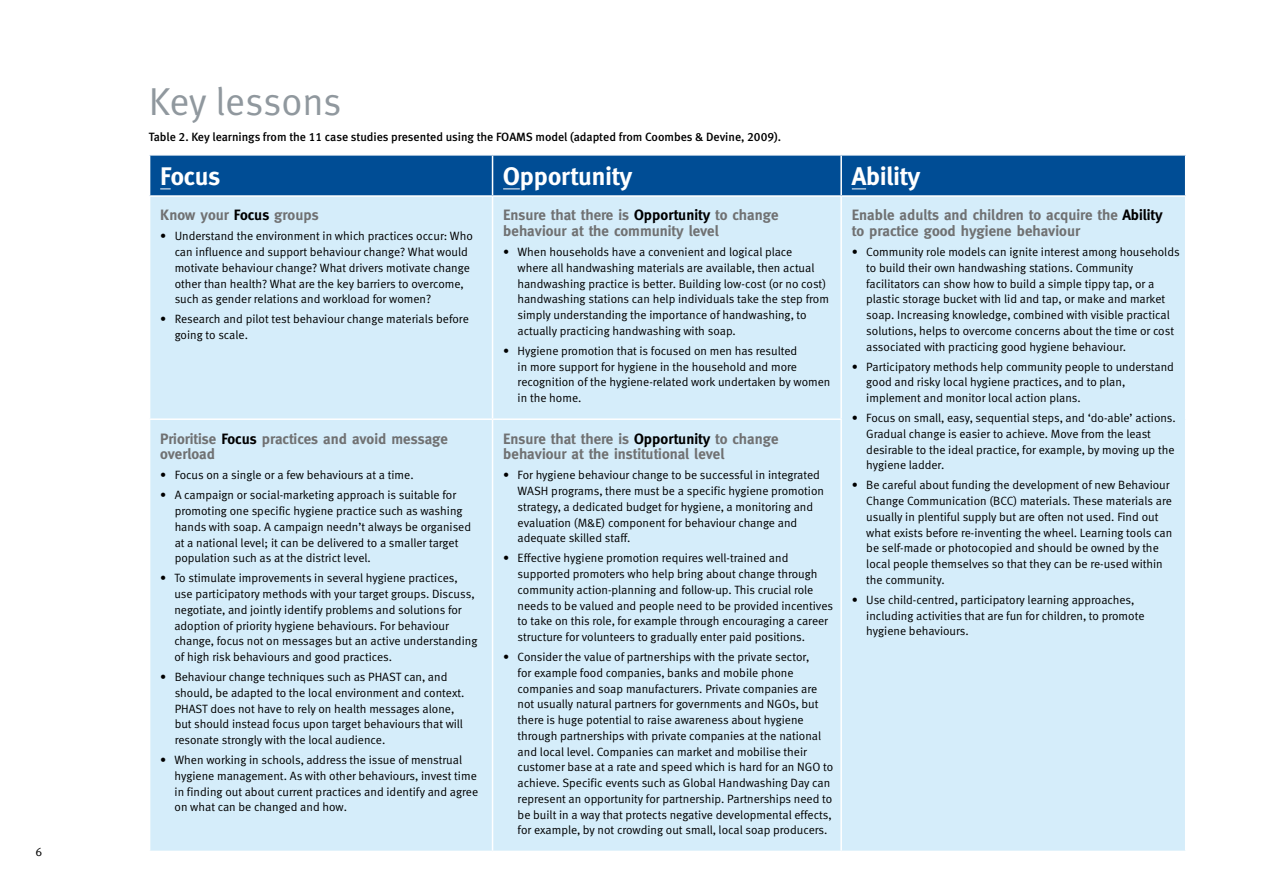
<style>
.page{position:relative;width:1263px;height:893px;background:#fff}
.page>*{position:absolute;margin:0;border:0;box-sizing:border-box;transform-origin:0 0}
.t1{font:39px "Meta Normal CELF";letter-spacing:-.005em;color:#90989e}
.t2{font:700 25.5px "Meta";color:#fff}
.t3{font:700 15px/15.8px "Meta";color:#707172}
.t4{font:12px/15.8px "Meta Normal CELF";color:#000}
.t5{font:12px "Meta Medium CELF";color:#000}
.s1{color:#000}
</style>
<div class="page">
<div style="left:150px;top:197px;width:1035px;height:654px;background:#d5edfa"></div>
<hr style="left:840px;top:197px;width:2px;height:221px;background:#fff">
<hr style="left:492px;top:418px;width:350px;height:2px;background:#fff">
<hr style="left:840px;top:420px;width:2px;height:431px;background:#fff">
<hr style="left:492px;top:420px;width:1px;height:431px;background:#fff">
<hr style="left:492px;top:197px;width:1px;height:221px;background:#fff">
<hr style="left:149px;top:418px;width:343px;height:2px;background:#fff">
<div style="left:150px;top:155px;width:1036px;height:41px;background:#004d95"></div>
<p class="t4" style="left:36px;top:844px;width:8px">6</p>
<h1 class="t1" style="left:149px;top:78px;width:194px">Key lessons</h1>
<p class="t5" style="left:149px;top:129px;width:634px">Table 2. Key learnings from the 11 case studies presented using the FOAMS model (adapted from Coombes &amp; Devine, 2009).</p>
<h2 class="t2" style="left:160px;top:162px;width:62px">Focus</h2>
<h2 class="t2" style="left:503px;top:162px;width:131px">Opportunity</h2>
<h2 class="t2" style="left:852px;top:162px;width:70px">Ability</h2>
<p class="t3" style="left:160px;top:207px;width:160px">Know your <span class="s1">Focus</span> groups</p>
<p class="t4" style="left:175px;top:229px;width:300px;text-indent:-14px">• Understand the environment in which practices occur: Who can influence and support behaviour change? What would motivate behaviour change? What drivers motivate change other than health? What are the key barriers to overcome, such as gender relations and workload for women?</p>
<p class="t4" style="left:175px;top:311px;width:296px;text-indent:-14px">• Research and pilot test behaviour change materials before going to scale.</p>
<p class="t3" style="left:852px;top:207px;width:312px">Enable adults and children to acquire the <span class="s1">Ability </span>to practice good hygiene behaviour</p>
<p class="t4" style="left:866px;top:244px;width:315px;text-indent:-14px">• Community role models can ignite interest among households to build their own handwashing stations. Community facilitators can show how to build a simple tippy tap, or a plastic storage bucket with lid and tap, or make and market soap. Increasing knowledge, combined with visible practical solutions, helps to overcome concerns about the time or cost associated with practicing good hygiene behaviour.</p>
<p class="t4" style="left:866px;top:359px;width:309px;text-indent:-14px">• Participatory methods help community people to understand good and risky local hygiene practices, and to plan, implement and monitor local action plans.</p>
<p class="t4" style="left:866px;top:410px;width:311px;text-indent:-14px">• Focus on small, easy, sequential steps, and ‘do-able’ actions.<br>Gradual change is easier to achieve. Move from the least desirable to the ideal practice, for example, by moving up the hygiene ladder.</p>
<p class="t4" style="left:866px;top:477px;width:307px;text-indent:-14px">• Be careful about funding the development of new Behaviour Change Communication (BCC) materials. These materials are usually in plentiful supply but are often not used. Find out what exists before re-inventing the wheel. Learning tools can be self-made or photocopied and should be owned by the local people themselves so that they can be re-used within the community.</p>
<p class="t4" style="left:866px;top:592px;width:280px;text-indent:-14px">• Use child-centred, participatory learning approaches, including activities that are fun for children, to promote hygiene behaviours.</p>
<p class="t3" style="left:503px;top:207px;width:277px">Ensure that there is <span class="s1">Opportunity</span> to change behaviour at the community level</p>
<p class="t4" style="left:517px;top:244px;width:313px;text-indent:-14px">• When households have a convenient and logical place<br>where all handwashing materials are available, then actual handwashing practice is better. Building low-cost (or no cost) handwashing stations can help individuals take the step from simply understanding the importance of handwashing, to actually practicing handwashing with soap.</p>
<p class="t4" style="left:518px;top:343px;width:314px;text-indent:-14px">• Hygiene promotion that is focused on men has resulted<br>in more support for hygiene in the household and more recognition of the hygiene-related work undertaken by women in the home.</p>
<p class="t3" style="left:503px;top:430px;width:277px">Ensure that there is <span class="s1">Opportunity</span> to change behaviour at the institutional level</p>
<p class="t4" style="left:518px;top:467px;width:308px;text-indent:-14px">• For hygiene behaviour change to be successful in integrated WASH programs, there must be a specific hygiene promotion strategy, a dedicated budget for hygiene, a monitoring and evaluation (M&amp;E) component for behaviour change and adequate skilled staff.</p>
<p class="t4" style="left:518px;top:550px;width:317px;text-indent:-14px">• Effective hygiene promotion requires well-trained and supported promoters who help bring about change through community action-planning and follow-up. This crucial role needs to be valued and people need to be provided incentives to take on this role, for example through encouraging a career structure for volunteers to gradually enter paid positions.</p>
<p class="t4" style="left:518px;top:649px;width:317px;text-indent:-14px">• Consider the value of partnerships with the private sector,<br>for example food companies, banks and mobile phone companies and soap manufacturers. Private companies are not usually natural partners for governments and NGOs, but there is huge potential to raise awareness about hygiene through partnerships with private companies at the national and local level. Companies can market and mobilise their customer base at a rate and speed which is hard for an NGO to achieve. Specific events such as Global Handwashing Day can represent an opportunity for partnership. Partnerships need to be built in a way that protects negative developmental effects, for example, by not crowding out small, local soap producers.</p>
<p class="t3" style="left:160px;top:430px;width:289px">Prioritise <span class="s1">Focus</span> practices and avoid message overload</p>
<p class="t4" style="left:160px;top:467px;width:255px">• Focus on a single or a few behaviours at a time.</p>
<p class="t4" style="left:175px;top:487px;width:298px;text-indent:-14px">• A campaign or social-marketing approach is suitable for promoting one specific hygiene practice such as washing hands with soap. A campaign needn’t always be organised at a national level; it can be delivered to a smaller target population such as at the district level.</p>
<p class="t4" style="left:174px;top:570px;width:304px;text-indent:-14px">• To stimulate improvements in several hygiene practices, use participatory methods with your target groups. Discuss, negotiate, and jointly identify problems and solutions for adoption of priority hygiene behaviours. For behaviour change, focus not on messages but an active understanding of high risk behaviours and good practices.</p>
<p class="t4" style="left:175px;top:669px;width:291px;text-indent:-14px">• Behaviour change techniques such as PHAST can, and should, be adapted to the local environment and context.<br>PHAST does not have to rely on health messages alone, but should instead focus upon target behaviours that will resonate strongly with the local audience.</p>
<p class="t4" style="left:175px;top:752px;width:305px;text-indent:-14px">• When working in schools, address the issue of menstrual hygiene management. As with other behaviours, invest time in finding out about current practices and identify and agree on what can be changed and how.</p>
</div>
